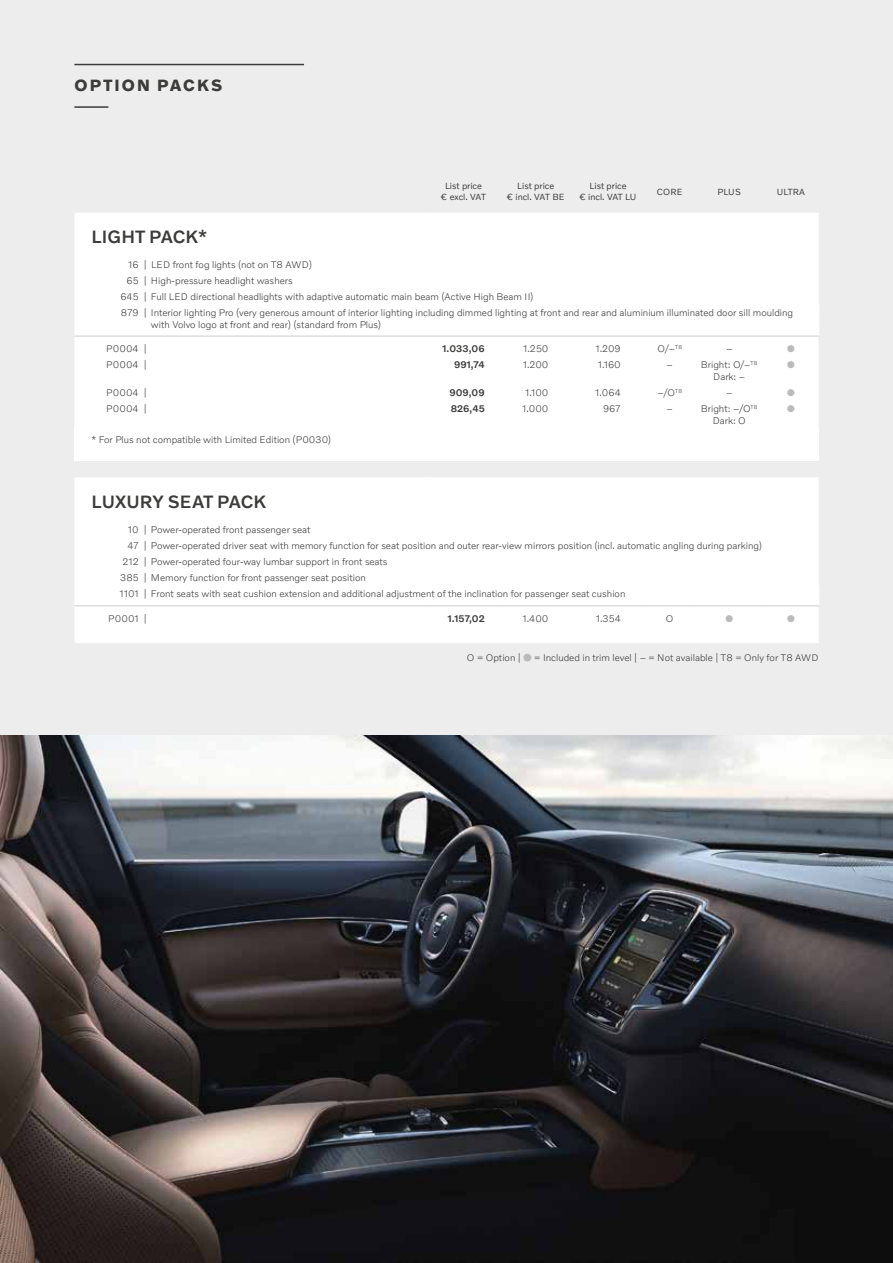
<style>
.page{position:relative;width:893px;height:1263px;background:#ededed}
.page>*{position:absolute;margin:0;border:0;box-sizing:border-box;transform-origin:0 0}
.t1{font:500 18px "Volvo Novum";letter-spacing:.01em;color:#3c3c3b}
.t2{font:700 16.5px "Volvo Novum";letter-spacing:.125em;color:#3c3c3b}
.t3{font:300 9.75px/11.7px "Volvo Novum";color:#3c3c3b;text-align:center}
.t4{font:500 9.75px "Volvo Novum";color:#3c3c3b}
.t5{font:9.75px "Zapf Dingbats ITC";color:#bababa}
.t6{font:9px/10.8px "Volvo Novum";color:#3c3c3b;text-align:center}
.s1{font-family:"European Pi One";font-weight:400;color:#bababa}
</style>
<div class="page">
<hr style="left:74px;top:64px;width:230px;height:1px;background:#3c3c3b">
<hr style="left:74px;top:106px;width:34px;height:2px;background:#3c3c3b">
<img style="left:0;top:736px;width:893px;height:527px">
<div style="left:74px;top:427px;width:745px;height:33px;background:#fff"></div>
<div style="left:75px;top:213px;width:743px;height:214px;background:#fff"></div>
<hr style="left:427px;top:213px;width:1px;height:42px;background:#fff">
<hr style="left:151px;top:255px;width:277px;height:1px;background:#fff">
<hr style="left:151px;top:271px;width:276px;height:2px;background:#fff">
<hr style="left:151px;top:287px;width:276px;height:2px;background:#fff">
<hr style="left:151px;top:303px;width:276px;height:2px;background:#fff">
<hr style="left:427px;top:303px;width:73px;height:2px;background:#fff">
<hr style="left:500px;top:303px;width:72px;height:2px;background:#fff">
<hr style="left:572px;top:303px;width:72px;height:2px;background:#fff">
<hr style="left:151px;top:356px;width:276px;height:1px;background:#fff">
<hr style="left:151px;top:383px;width:276px;height:2px;background:#fff">
<hr style="left:151px;top:400px;width:276px;height:1px;background:#fff">
<hr style="left:818px;top:304px;width:1px;height:32px;background:#fff">
<hr style="left:74px;top:336px;width:77px;height:1px;background:#ccc">
<hr style="left:151px;top:336px;width:276px;height:1px;background:#ccc">
<hr style="left:427px;top:336px;width:73px;height:1px;background:#ccc">
<hr style="left:500px;top:336px;width:72px;height:1px;background:#ccc">
<hr style="left:572px;top:336px;width:72px;height:1px;background:#ccc">
<hr style="left:644px;top:336px;width:51px;height:1px;background:#ccc">
<hr style="left:695px;top:336px;width:68px;height:1px;background:#ccc">
<hr style="left:763px;top:336px;width:56px;height:1px;background:#ccc">
<div style="left:75px;top:477px;width:743px;height:166px;background:#fff"></div>
<hr style="left:427px;top:477px;width:1px;height:43px;background:#fff">
<hr style="left:151px;top:520px;width:277px;height:2px;background:#fff">
<hr style="left:151px;top:536px;width:276px;height:2px;background:#fff">
<hr style="left:151px;top:552px;width:276px;height:2px;background:#fff">
<hr style="left:151px;top:569px;width:276px;height:1px;background:#fff">
<hr style="left:151px;top:585px;width:276px;height:1px;background:#fff">
<hr style="left:643px;top:586px;width:2px;height:20px;background:#fff">
<hr style="left:694px;top:586px;width:2px;height:20px;background:#fff">
<hr style="left:643px;top:585px;width:52px;height:1px;background:#fff">
<hr style="left:762px;top:586px;width:2px;height:20px;background:#fff">
<hr style="left:695px;top:585px;width:68px;height:1px;background:#fff">
<svg style="left:818px;top:586px;width:1px;height:20px"></svg>
<hr style="left:763px;top:585px;width:56px;height:1px;background:#fff">
<hr style="left:74px;top:606px;width:77px;height:1px;background:#ccc">
<hr style="left:151px;top:606px;width:276px;height:1px;background:#ccc">
<hr style="left:427px;top:606px;width:73px;height:1px;background:#ccc">
<hr style="left:500px;top:606px;width:72px;height:1px;background:#ccc">
<hr style="left:572px;top:606px;width:72px;height:1px;background:#ccc">
<hr style="left:644px;top:606px;width:51px;height:1px;background:#ccc">
<hr style="left:695px;top:606px;width:68px;height:1px;background:#ccc">
<hr style="left:763px;top:606px;width:56px;height:1px;background:#ccc">
<h2 class="t2" style="left:75px;top:75px;width:149px">OPTION PACKS</h2>
<p class="t6" style="left:441px;top:181px;width:46px">List price € excl. VAT</p>
<p class="t6" style="left:507px;top:181px;width:60px">List price<br>€ incl. VAT BE</p>
<p class="t6" style="left:579px;top:181px;width:59px">List price<br>€ incl. VAT LU</p>
<p class="t6" style="left:657px;top:186px;width:27px">CORE</p>
<p class="t6" style="left:718px;top:186px;width:25px">PLUS</p>
<p class="t6" style="left:777px;top:186px;width:30px">ULTRA</p>
<h1 class="t1" style="left:92px;top:225px;width:117px">LIGHT PACK*</h1>
<p class="t3" style="left:128px;top:258px;width:185px">16 | LED front fog lights (not on T8 AWD)</p>
<p class="t3" style="left:127px;top:274px;width:168px">65 | High-pressure headlight washers</p>
<p class="t3" style="left:120px;top:290px;width:415px">645 | Full LED directional headlights with adaptive automatic main beam (Active High Beam II)</p>
<p class="t3" style="left:121px;top:306px;width:674px">879 | Interior lighting Pro (very generous amount of interior lighting including dimmed lighting at front and rear and aluminium illuminated door sill moulding</p>
<p class="t3" style="left:151px;top:318px;width:232px">with Volvo logo at front and rear) (standard from Plus)</p>
<p class="t3" style="left:106px;top:343px;width:42px">P0004 |</p>
<p class="t4" style="left:442px;top:343px;width:44px">1.033,06</p>
<p class="t3" style="left:523px;top:343px;width:27px">1.250</p>
<p class="t3" style="left:595px;top:343px;width:27px">1.209</p>
<p class="t3" style="left:657px;top:343px;width:26px">O/–<sup>T8</sup></p>
<p class="t3" style="left:726px;top:343px;width:8px">–</p>
<p class="t5" style="left:787px;top:344px;width:9px">●</p>
<p class="t3" style="left:106px;top:359px;width:42px">P0004 |</p>
<p class="t4" style="left:454px;top:359px;width:32px">991,74</p>
<p class="t3" style="left:523px;top:359px;width:27px">1.200</p>
<p class="t3" style="left:598px;top:359px;width:25px">1.160</p>
<p class="t3" style="left:667px;top:359px;width:8px">–</p>
<p class="t3" style="left:701px;top:359px;width:58px">Bright: O/–<sup>T8<br></sup>Dark: –</p>
<p class="t5" style="left:787px;top:360px;width:9px">●</p>
<p class="t3" style="left:106px;top:387px;width:42px">P0004 |</p>
<p class="t4" style="left:449px;top:387px;width:37px">909,09</p>
<p class="t3" style="left:525px;top:387px;width:25px">1.100</p>
<p class="t3" style="left:595px;top:387px;width:27px">1.064</p>
<p class="t3" style="left:657px;top:387px;width:26px">–/O<sup>T8</sup></p>
<p class="t3" style="left:726px;top:387px;width:8px">–</p>
<p class="t5" style="left:787px;top:388px;width:9px">●</p>
<p class="t3" style="left:106px;top:403px;width:42px">P0004 |</p>
<p class="t4" style="left:451px;top:403px;width:35px">826,45</p>
<p class="t3" style="left:522px;top:403px;width:28px">1.000</p>
<p class="t3" style="left:603px;top:403px;width:19px">967</p>
<p class="t3" style="left:667px;top:403px;width:8px">–</p>
<p class="t3" style="left:701px;top:403px;width:58px">Bright: –/O<sup>T8<br></sup>Dark: O</p>
<p class="t5" style="left:787px;top:404px;width:9px">●</p>
<p class="t3" style="left:91px;top:434px;width:241px">* For Plus not compatible with Limited Edition (P0030)</p>
<h1 class="t1" style="left:92px;top:491px;width:176px">LUXURY SEAT PACK</h1>
<p class="t3" style="left:128px;top:523px;width:184px">10 | Power-operated front passenger seat</p>
<p class="t3" style="left:127px;top:539px;width:636px">47 | Power-operated driver seat with memory function for seat position and outer rear-view mirrors position (incl. automatic angling during parking)</p>
<p class="t3" style="left:122px;top:556px;width:267px">212 | Power-operated four-way lumbar support in front seats</p>
<p class="t3" style="left:120px;top:572px;width:247px">385 | Memory function for front passenger seat position</p>
<p class="t3" style="left:120px;top:588px;width:507px">1101 | Front seats with seat cushion extension and additional adjustment of the inclination for passenger seat cushion</p>
<p class="t3" style="left:108px;top:612px;width:40px">P0001 |</p>
<p class="t4" style="left:448px;top:612px;width:39px">1.157,02</p>
<p class="t3" style="left:523px;top:612px;width:27px">1.400</p>
<p class="t3" style="left:596px;top:612px;width:26px">1.354</p>
<p class="t3" style="left:666px;top:612px;width:9px">O</p>
<p class="t5" style="left:725px;top:614px;width:9px">●</p>
<p class="t5" style="left:787px;top:614px;width:9px">●</p>
<p class="t3" style="left:467px;top:652px;width:353px">O = Option | <span class="s1">V</span> = Included in trim level | – = Not available | T8 = Only for T8 AWD</p>
</div>
